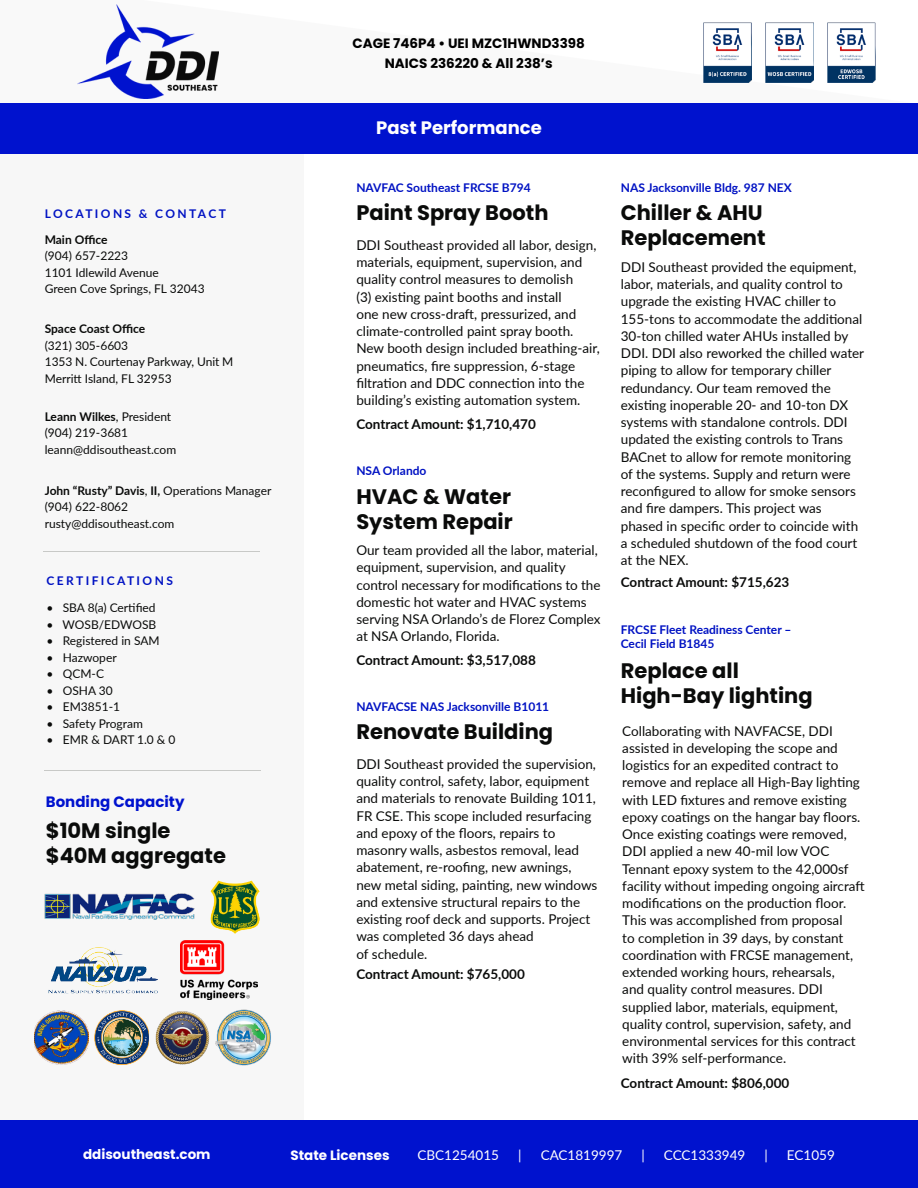
<style>
.page{position:relative;width:918px;height:1188px;background:#fff}
.page>*{position:absolute;margin:0;border:0;box-sizing:border-box;transform-origin:0 0}
.t1{font:700 21px/25.2px "Poppins";color:#0a0b0a}
.t2{font:700 18px "Poppins";color:#fff}
.t3{font:700 15px "Poppins";color:#0012ce}
.t4{font:13.5px/17.2px "Lato";color:#0a0b0a}
.t5{font:700 13.5px "Lato";color:#0a0b0a}
.t6{font:700 13.5px "Poppins";color:#000}
.t7{font:13.5px "Lato";color:#fff}
.t8{font:700 13.5px "Poppins";color:#fff}
.t9{font:12px "Lato";color:#0a0b0a}
.t10{font:700 12px "Lato";color:#0012c3}
.t11{font:700 12px "Lato";color:#0a0b0a}
.t12{font:700 12px "Lato";letter-spacing:.2em;color:#0012c3}
.s1{font-weight:400}
</style>
<div class="page">
<div style="left:0;top:154px;width:303px;height:966px;background:#f7f7f7"></div>
<img style="left:95px;top:1010px;width:53px;height:55px">
<img style="left:181px;top:940px;width:77px;height:59px">
<img style="left:211px;top:880px;width:49px;height:54px">
<img style="left:48px;top:947px;width:110px;height:47px">
<img style="left:44px;top:893px;width:151px;height:27px">
<img style="left:34px;top:1011px;width:54px;height:54px">
<img style="left:155px;top:1011px;width:55px;height:54px">
<img style="left:215px;top:1009px;width:56px;height:57px">
<hr style="left:44px;top:770px;width:216px;height:1px;background:#c8c9c7">
<hr style="left:44px;top:551px;width:216px;height:1px;background:#c8c9c7">
<svg style="left:0;top:4px;width:918px;height:100px"></svg>
<img style="left:703px;top:23px;width:48px;height:60px">
<img style="left:827px;top:23px;width:49px;height:60px">
<img style="left:766px;top:23px;width:47px;height:60px">
<div style="left:0;top:104px;width:918px;height:50px;background:#0012ce"></div>
<img style="left:78px;top:5px;width:140px;height:93px">
<div style="left:0;top:1120px;width:918px;height:68px;background:#0012ce"></div>
<p class="t6" style="left:353px;top:36px;width:234px">CAGE 746P4 • UEI MZC1HWND3398</p>
<p class="t6" style="left:385px;top:55px;width:169px">NAICS 236220 &amp; All 238’s</p>
<p class="t12" style="left:45px;top:205px;width:183px">LOCATIONS &amp; CONTACT</p>
<p class="t11" style="left:45px;top:231px;width:64px">Main Office</p>
<p class="t9" style="left:45px;top:247px;width:85px">(904) 657-2223</p>
<p class="t9" style="left:45px;top:264px;width:116px">1101 Idlewild Avenue</p>
<p class="t9" style="left:45px;top:280px;width:161px">Green Cove Springs, FL 32043</p>
<p class="t11" style="left:45px;top:320px;width:102px">Space Coast Office</p>
<p class="t9" style="left:45px;top:337px;width:85px">(321) 305-6603</p>
<p class="t9" style="left:45px;top:353px;width:190px">1353 N. Courtenay Parkway, Unit M</p>
<p class="t9" style="left:45px;top:370px;width:129px">Merritt Island, FL 32953</p>
<p class="t11" style="left:45px;top:408px;width:128px">Leann Wilkes<span class="s1">, President</span></p>
<p class="t9" style="left:45px;top:424px;width:85px">(904) 219-3681</p>
<p class="t9" style="left:45px;top:441px;width:133px">leann@ddisoutheast.com</p>
<p class="t11" style="left:45px;top:482px;width:228px">John “Rusty” Davis<span class="s1">,</span> II, <span class="s1">Operations Manager</span></p>
<p class="t9" style="left:45px;top:498px;width:85px">(904) 622-8062</p>
<p class="t9" style="left:45px;top:515px;width:131px">rusty@ddisoutheast.com</p>
<p class="t12" style="left:47px;top:571px;width:128px">CERTIFICATIONS</p>
<p class="t9" style="left:47px;top:599px;width:110px">• SBA 8(a) Certified</p>
<p class="t9" style="left:47px;top:616px;width:111px">• WOSB/EDWOSB</p>
<p class="t9" style="left:47px;top:632px;width:115px">• Registered in SAM</p>
<p class="t9" style="left:47px;top:649px;width:72px">• Hazwoper</p>
<p class="t9" style="left:47px;top:665px;width:59px">• QCM-C</p>
<p class="t9" style="left:47px;top:682px;width:68px">• OSHA 30</p>
<p class="t9" style="left:47px;top:698px;width:75px">• EM3851-1</p>
<p class="t9" style="left:47px;top:715px;width:98px">• Safety Program</p>
<p class="t9" style="left:47px;top:731px;width:130px">• EMR &amp; DART 1.0 &amp; 0</p>
<p class="t3" style="left:46px;top:793px;width:140px">Bonding Capacity</p>
<p class="t1" style="left:46px;top:818px;width:126px">$10M single</p>
<p class="t1" style="left:46px;top:843px;width:182px">$40M aggregate</p>
<p class="t2" style="left:376px;top:118px;width:167px">Past Performance</p>
<p class="t10" style="left:356px;top:179px;width:176px">NAVFAC Southeast FRCSE B794</p>
<p class="t1" style="left:356px;top:200px;width:194px">Paint Spray Booth</p>
<p class="t4" style="left:356px;top:236px;width:245px">DDI Southeast provided all labor, design, materials, equipment, supervision, and quality control measures to demolish<br>(3) existing paint booths and install<br>one new cross-draft, pressurized, and climate-controlled paint spray booth.<br>New booth design included breathing-air, pneumatics, fire suppression, 6-stage filtration and DDC connection into the building’s existing automation system.</p>
<p class="t5" style="left:356px;top:414px;width:181px">Contract Amount: $1,710,470</p>
<p class="t10" style="left:356px;top:462px;width:72px">NSA Orlando</p>
<p class="t1" style="left:356px;top:484px;width:156px">HVAC &amp; Water</p>
<p class="t1" style="left:356px;top:509px;width:158px">System Repair</p>
<p class="t4" style="left:356px;top:541px;width:246px">Our team provided all the labor, material, equipment, supervision, and quality control necessary for modifications to the domestic hot water and HVAC systems serving NSA Orlando’s de Florez Complex at NSA Orlando, Florida.</p>
<p class="t5" style="left:356px;top:650px;width:181px">Contract Amount: $3,517,088</p>
<p class="t10" style="left:356px;top:698px;width:194px">NAVFACSE NAS Jacksonville B1011</p>
<p class="t1" style="left:356px;top:719px;width:198px">Renovate Building</p>
<p class="t4" style="left:356px;top:755px;width:243px">DDI Southeast provided the supervision, quality control, safety, labor, equipment and materials to renovate Building 1011, FR CSE. This scope included resurfacing and epoxy of the floors, repairs to masonry walls, asbestos removal, lead abatement, re-roofing, new awnings, new metal siding, painting, new windows and extensive structural repairs to the existing roof deck and supports. Project was completed 36 days ahead</p>
<p class="t4" style="left:356px;top:944px;width:72px">of schedule.</p>
<p class="t5" style="left:356px;top:964px;width:170px">Contract Amount: $765,000</p>
<p class="t10" style="left:621px;top:179px;width:173px">NAS Jacksonville Bldg. 987 NEX</p>
<p class="t1" style="left:621px;top:200px;width:146px">Chiller &amp; AHU<br>Replacement</p>
<p class="t4" style="left:621px;top:258px;width:245px">DDI Southeast provided the equipment, labor, materials, and quality control to upgrade the existing HVAC chiller to 155-tons to accommodate the additional 30-ton chilled water AHUs installed by DDI. DDI also reworked the chilled water piping to allow for temporary chiller redundancy. Our team removed the existing inoperable 20- and 10-ton DX systems with standalone controls. DDI updated the existing controls to Trans BACnet to allow for remote monitoring of the systems. Supply and return were reconfigured to allow for smoke sensors and fire dampers. This project was phased in specific order to coincide with a scheduled shutdown of the food court at the NEX.</p>
<p class="t5" style="left:621px;top:573px;width:170px">Contract Amount: $715,623</p>
<p class="t10" style="left:621px;top:621px;width:172px">FRCSE Fleet Readiness Center –</p>
<p class="t10" style="left:621px;top:635px;width:95px">Cecil Field B1845</p>
<p class="t1" style="left:621px;top:658px;width:120px">Replace all</p>
<p class="t1" style="left:621px;top:683px;width:193px">High-Bay lighting</p>
<p class="t4" style="left:622px;top:722px;width:244px">Collaborating with NAVFACSE, DDI assisted in developing the scope and logistics for an expedited contract to remove and replace all High-Bay lighting with LED fixtures and remove existing epoxy coatings on the hangar bay floors.<br>Once existing coatings were removed, DDI applied a new 40-mil low VOC Tennant epoxy system to the 42,000sf facility without impeding ongoing aircraft modifications on the production floor.<br>This was accomplished from proposal<br>to completion in 39 days, by constant coordination with FRCSE management, extended working hours, rehearsals,<br>and quality control measures. DDI supplied labor, materials, equipment, quality control, supervision, safety, and environmental services for this contract with 39% self-performance.</p>
<p class="t5" style="left:621px;top:1073px;width:170px">Contract Amount: $806,000</p>
<p class="t8" style="left:83px;top:1146px;width:129px">ddisoutheast.com</p>
<p class="t8" style="left:291px;top:1147px;width:100px">State Licenses</p>
<p class="t7" style="left:418px;top:1145px;width:83px">CBC1254015</p>
<p class="t7" style="left:518px;top:1145px;width:5px">|</p>
<p class="t7" style="left:541px;top:1145px;width:83px">CAC1819997</p>
<p class="t7" style="left:641px;top:1145px;width:5px">|</p>
<p class="t7" style="left:664px;top:1145px;width:83px">CCC1333949</p>
<p class="t7" style="left:764px;top:1145px;width:5px">|</p>
<p class="t7" style="left:787px;top:1145px;width:49px">EC1059</p>
</div>
